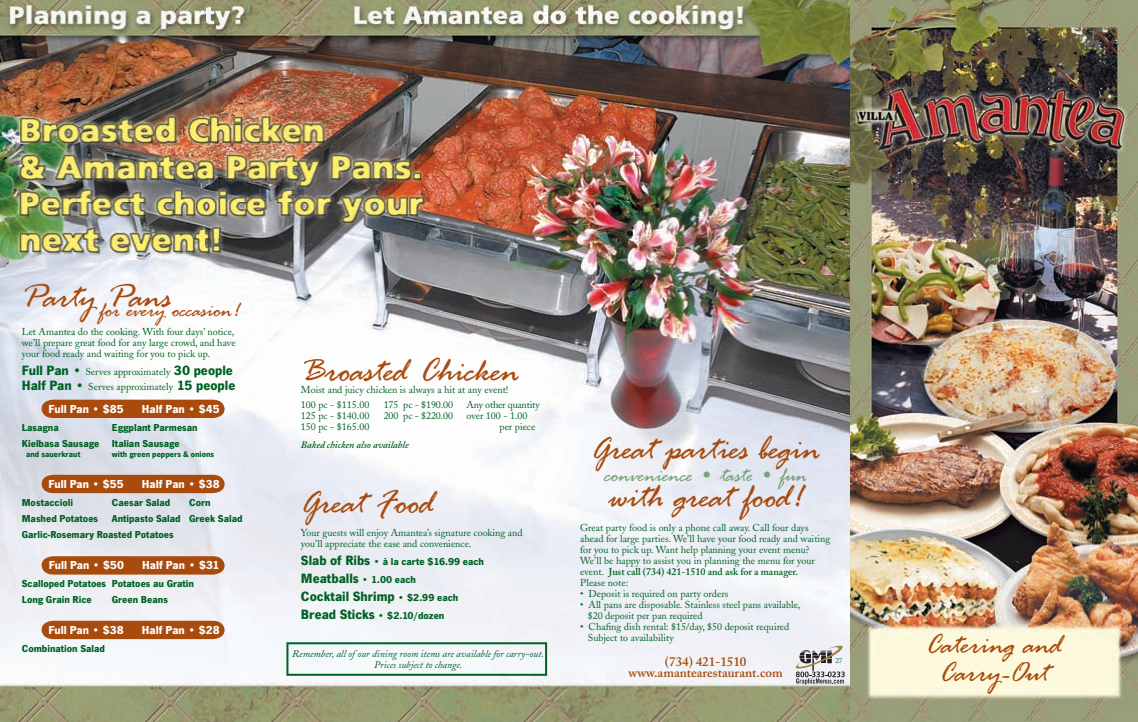
<style>
.page{position:relative;width:1138px;height:722px;background:#fff}
.page>*{position:absolute;margin:0;border:0;box-sizing:border-box;transform-origin:0 0}
.t1{font:36px/48px "Rage Joi D";color:#a84b0d;text-align:center}
.t2{font:30px/28px "Rage Joi D";color:#a84b0d;text-align:center}
.t3{font:22px "Rage Joi D";color:#77a279}
.t4{font:22px "Rage Joi D";color:#a84b0d}
.t5{font:700 14px/18px "News Got T";color:#006224}
.t6{font:600 13px/11px "Adobe Caslon";color:#a84b0d;text-align:center}
.t7{font:700 12px "News Got T";color:#fff}
.t8{font:700 10.5px/16px "News Got T";color:#006224}
.t9{font:10px/11px "Adobe Caslon";color:#006224}
.t10{font:italic 10px/11px "Adobe Caslon";color:#006224;text-align:center}
.t11{font:10px/11px "Adobe Caslon";letter-spacing:-.02em;color:#006224}
.t12{font:italic 600 10px "Adobe Caslon";color:#006224}
.t13{font:700 8.5px "News Got T";color:#006224}
.t14{font:7px "Adobe Caslon";color:#006224}
.s1{font-family:"News Got T";font-weight:700;font-size:14px}
.s2{font-size:14px}
.s3{font-size:10.5px}
.s4{font-weight:600}
</style>
<div class="page">
<img style="left:0;top:0;width:1137px;height:722px">
<svg style="left:42px;top:399px;width:182px;height:19px"></svg>
<svg style="left:42px;top:474px;width:182px;height:19px"></svg>
<svg style="left:42px;top:556px;width:182px;height:18px"></svg>
<svg style="left:42px;top:620px;width:182px;height:19px"></svg>
<svg style="left:286px;top:642px;width:261px;height:33px"></svg>
<svg style="left:794px;top:645px;width:51px;height:39px"></svg>
<h1 class="t1" style="left:22px;top:276px;width:152px">Party Pans</h1>
<p class="t9" style="left:22px;top:326px;width:215px;text-align:justify">Let Amantea do the cooking. With four days’ notice, we’ll prepare great food for any large crowd, and have your food ready and waiting for you to pick up.</p>
<p class="t9" style="left:22px;top:364px;width:215px;line-height:15px"><span class="s1">Full Pan •</span> Serves approximately <span class="s1">30 people<br>Half Pan •</span> Serves approximately <span class="s1">15 people</span></p>
<p class="t7" style="left:49px;top:402px;width:77px">Full Pan • $85</p>
<p class="t7" style="left:142px;top:402px;width:79px">Half Pan • $45</p>
<p class="t8" style="left:22px;top:419px;width:38px">Lasagna</p>
<h3 class="t4" style="left:100px;top:299px;width:140px">for every occasion!</h3>
<p class="t8" style="left:22px;top:419px;width:177px;text-indent:90px">Eggplant Parmesan<br>Kielbasa Sausage Italian Sausage</p>
<p class="t13" style="left:26px;top:449px;width:56px">and sauerkraut</p>
<p class="t13" style="left:112px;top:449px;width:104px">with green peppers &amp; onions</p>
<p class="t7" style="left:49px;top:477px;width:77px">Full Pan • $55</p>
<p class="t7" style="left:142px;top:477px;width:79px">Half Pan • $38</p>
<p class="t8" style="left:22px;top:494px;width:53px">Mostaccioli</p>
<p class="t8" style="left:112px;top:494px;width:60px">Caesar Salad</p>
<p class="t8" style="left:189px;top:494px;width:23px">Corn</p>
<p class="t8" style="left:22px;top:510px;width:78px">Mashed Potatoes</p>
<p class="t8" style="left:22px;top:510px;width:222px;text-indent:90px">Antipasto Salad Greek Salad<br>Garlic-Rosemary Roasted Potatoes</p>
<p class="t7" style="left:49px;top:558px;width:77px">Full Pan • $50</p>
<p class="t7" style="left:142px;top:558px;width:79px">Half Pan • $31</p>
<p class="t8" style="left:22px;top:575px;width:174px">Scalloped Potatoes Potatoes au Gratin<br>Long Grain Rice</p>
<p class="t8" style="left:112px;top:591px;width:58px">Green Beans</p>
<p class="t7" style="left:49px;top:623px;width:77px">Full Pan • $38</p>
<p class="t7" style="left:142px;top:623px;width:79px">Half Pan • $28</p>
<p class="t8" style="left:22px;top:640px;width:85px">Combination Salad</p>
<h1 class="t1" style="left:301px;top:350px;width:221px">Broasted Chicken</h1>
<p class="t9" style="left:301px;top:384px;width:209px">Moist and juicy chicken is always a hit at any event!</p>
<p class="t9" style="left:301px;top:399px;width:70px;text-align:justify">100 pc - $115.00<br>125 pc - $140.00<br>150 pc - $165.00</p>
<p class="t9" style="left:383px;top:399px;width:71px">175 pc - $190.00<br>200 pc - $220.00</p>
<p class="t11" style="left:466px;top:399px;width:75px">Any other quantity over 100 - 1.00</p>
<p class="t9" style="left:499px;top:421px;width:37px">per piece</p>
<p class="t12" style="left:301px;top:439px;width:109px">Baked chicken also available</p>
<h1 class="t1" style="left:301px;top:482px;width:135px">Great Food</h1>
<p class="t9" style="left:301px;top:527px;width:223px">Your guests will enjoy Amantea’s signature cooking and you’ll appreciate the ease and convenience.</p>
<p class="t8" style="left:301px;top:553px;width:185px"><span class="s2">Slab of Ribs</span> • à la carte $16.99 each</p>
<h3 class="t5" style="left:301px;top:569px;width:159px">Meatballs <span class="s3">• 1.00 each<br></span>Cocktail Shrimp <span class="s3">• $2.99 each</span></h3>
<p class="t8" style="left:301px;top:607px;width:145px"><span class="s2">Bread Sticks</span> • $2.10/dozen</p>
<p class="t10" style="left:292px;top:649px;width:253px">Remember, all of our dining room items are available for carry-out.<br>Prices subject to change.</p>
<h1 class="t1" style="left:591px;top:428px;width:231px">Great parties begin with great food!</h1>
<p class="t9" style="left:580px;top:522px;width:252px">Great party food is only a phone call away. Call four days ahead for large parties. We’ll have your food ready and waiting for you to pick up. Want help planning your event menu?<br>We’ll be happy to assist you in planning the menu for your event. <span class="s4">Just call (734) 421-1510 and ask for a manager.<br></span>Please note:</p>
<p class="t9" style="left:580px;top:588px;width:150px">• Deposit is required on party orders</p>
<p class="t9" style="left:587px;top:599px;width:214px;text-indent:-8px">• All pans are disposable. Stainless steel pans available, $20 deposit per pan required</p>
<p class="t9" style="left:587px;top:621px;width:203px;text-indent:-8px">• Chafing dish rental: $15/day, $50 deposit required<br>Subject to availability</p>
<h3 class="t3" style="left:604px;top:463px;width:204px">convenience • taste • fun</h3>
<h3 class="t6" style="left:628px;top:656px;width:155px">(734) 421-1510 www.amantearestaurant.com</h3>
<p class="t14" style="left:835px;top:656px;width:8px">27</p>
<h2 class="t2" style="left:925px;top:633px;width:138px">Catering and<br>Carry-Out</h2>
</div>
